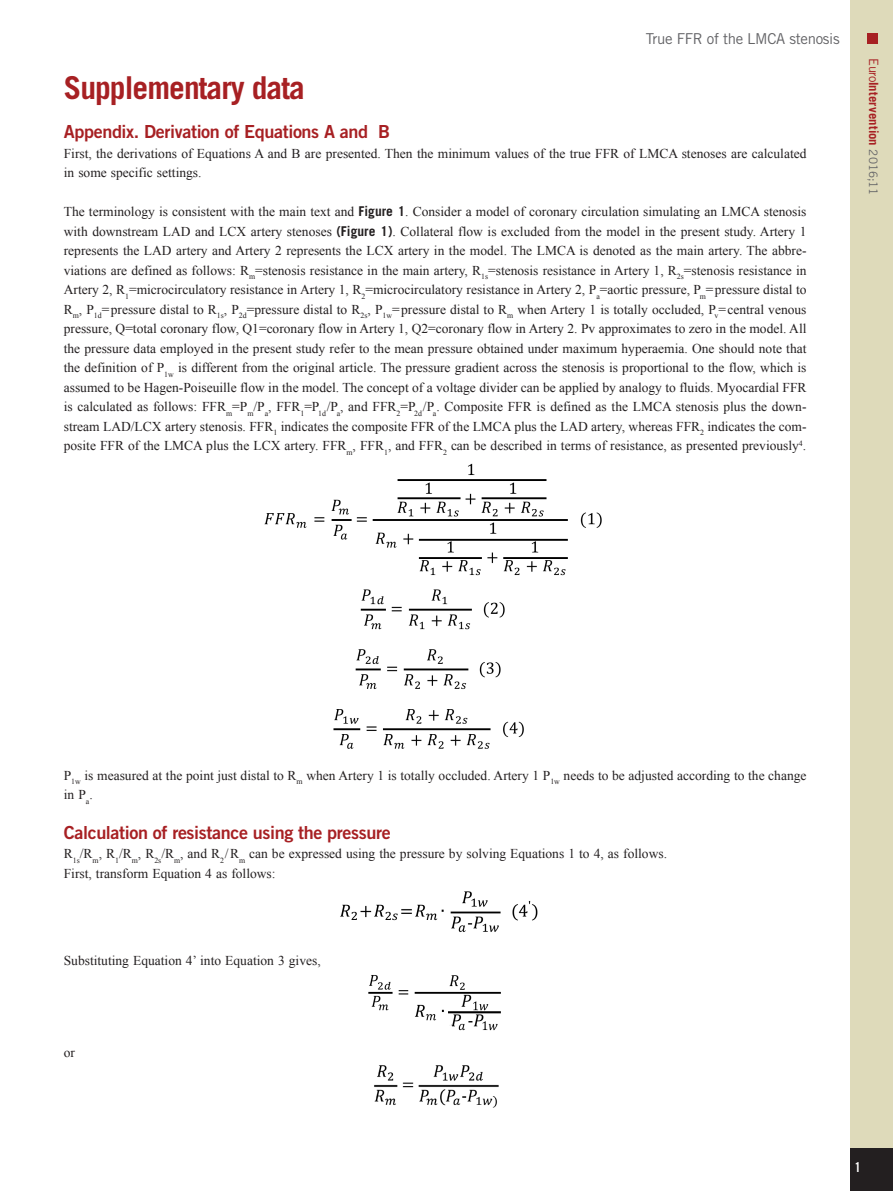
<style>
.page{position:relative;width:893px;height:1191px;background:#fff}
.page>*{position:absolute;margin:0;border:0;box-sizing:border-box;transform-origin:0 0}
.chapitre_titre{font:700 31.5px "Trade Gothic LT Std";letter-spacing:-.03em;color:#a72023}
.intertitre1{font:18px "Trade Gothic LT Std Bd 2";letter-spacing:-.02em;color:#a72023}
.t1{font:15px "Trade Gothic LT Std";letter-spacing:-.02em;color:#636366}
.text_1er_paragraph{font:13.5px/19.5px "Times New Roman";color:#231f20}
.t2{font:13.5px "Trade Gothic LT Std Bd Cn 20";color:#fff}
.t3{font:700 12.75px "Trade Gothic LT Std";letter-spacing:.005em;color:#a72023}
.s1{font-family:"Trade Gothic LT Std";font-weight:700}
.s2{font-weight:400}
.s3{font-weight:400;font-size:11.7px;color:#636366}
</style>
<div class="page">
<div style="left:850px;top:0;width:43px;height:1191px;background:#dedaba"></div>
<div style="left:850px;top:1148px;width:43px;height:43px;background:#231f20"></div>
<div style="left:867px;top:34px;width:11px;height:10px;background:#a72023"></div>
<img style="left:264px;top:463px;width:338px;height:286px">
<img style="left:340px;top:891px;width:198px;height:41px">
<img style="left:368px;top:975px;width:133px;height:56px">
<img style="left:374px;top:1065px;width:124px;height:43px">
<p class="t1" style="left:646px;top:30px;width:195px">True FFR of the LMCA stenosis</p>
<p class="chapitre_titre" style="left:64px;top:69px;width:243px">Supplementary data</p>
<p class="intertitre1" style="left:64px;top:121px;width:328px">Appendix. Derivation of Equations A and B</p>
<p class="text_1er_paragraph" style="left:64px;top:143px;width:744px">First, the derivations of Equations A and B are presented. Then the minimum values of the true FFR of LMCA stenoses are calculated in some specific settings.</p>
<p class="text_1er_paragraph" style="left:64px;top:202px;width:744px;text-align:justify">The terminology is consistent with the main text and <span class="s1">Figure 1</span>. Consider a model of coronary circulation simulating an LMCA stenosis with downstream LAD and LCX artery stenoses <span class="s1">(Figure 1)</span>. Collateral flow is excluded from the model in the present study. Artery 1 represents the LAD artery and Artery 2 represents the LCX artery in the model. The LMCA is denoted as the main artery. The abbre&shy;viations are defined as follows: R<sub>m</sub>=stenosis resistance in the main artery, R<sub>1s</sub>=stenosis resistance in Artery 1, R<sub>2s</sub>=stenosis resistance in Artery 2, R<sub>1</sub>=microcirculatory resistance in Artery 1, R<sub>2</sub>=microcirculatory resistance in Artery 2, P<sub>a</sub>=aortic pressure, P<sub>m</sub>=pressure distal to R<sub>m</sub>, P<sub>1d</sub>=pressure distal to R<sub>1s</sub>, P<sub>2d</sub>=pressure distal to R<sub>2s</sub>, P<sub>1w</sub>=pressure distal to R<sub>m</sub> when Artery 1 is totally occluded, P<sub>v</sub>=central venous pressure, Q=total coronary flow, Q1=coronary flow in Artery 1, Q2=coronary flow in Artery 2. Pv approximates to zero in the model. All the pressure data employed in the present study refer to the mean pressure obtained under maximum hyperaemia. One should note that the definition of P<sub>1w</sub> is different from the original article. The pressure gradient across the stenosis is proportional to the flow, which is assumed to be Hagen-Poiseuille flow in the model. The concept of a voltage divider can be applied by analogy to fluids. Myocardial FFR is calculated as follows: FFR<sub>m</sub>=P<sub>m</sub>/P<sub>a</sub>, FFR<sub>1</sub>=P<sub>1d</sub>/P<sub>a</sub>, and FFR<sub>2</sub>=P<sub>2d</sub>/P<sub>a</sub>. Composite FFR is defined as the LMCA stenosis plus the down&shy;stream LAD/LCX artery stenosis. FFR<sub>1</sub> indicates the composite FFR of the LMCA plus the LAD artery, whereas FFR<sub>2</sub> indicates the com&shy;posite FFR of the LMCA plus the LCX artery. FFR<sub>m</sub>, FFR<sub>1</sub>, and FFR<sub>2</sub> can be described in terms of resistance, as presented previously<sup>4</sup>.</p>
<p class="t3" style="left:882px;top:58px;width:138px;rotate:90deg"><span class="s2">Euro</span>Intervention <span class="s3">2016;11</span></p>
<p class="text_1er_paragraph" style="left:64px;top:765px;width:744px">P<sub>1w</sub> is measured at the point just distal to R<sub>m</sub> when Artery 1 is totally occluded. Artery 1 P<sub>1w</sub> needs to be adjusted according to the change in P<sub>a</sub>.</p>
<p class="intertitre1" style="left:64px;top:821px;width:328px">Calculation of resistance using the pressure</p>
<p class="text_1er_paragraph" style="left:64px;top:843px;width:605px">R<sub>1s</sub>/R<sub>m</sub>, R<sub>1</sub>/R<sub>m</sub>, R<sub>2s</sub>/R<sub>m</sub>, and R<sub>2</sub>/R<sub>m</sub> can be expressed using the pressure by solving Equations 1 to 4, as follows.</p>
<p class="text_1er_paragraph" style="left:64px;top:863px;width:213px">First, transform Equation 4 as follows:</p>
<p class="text_1er_paragraph" style="left:64px;top:950px;width:258px">Substituting Equation 4’ into Equation 3 gives,</p>
<p class="text_1er_paragraph" style="left:64px;top:1042px;width:13px">or</p>
<p class="t2" style="left:855px;top:1159px;width:7px">1</p>
</div>
